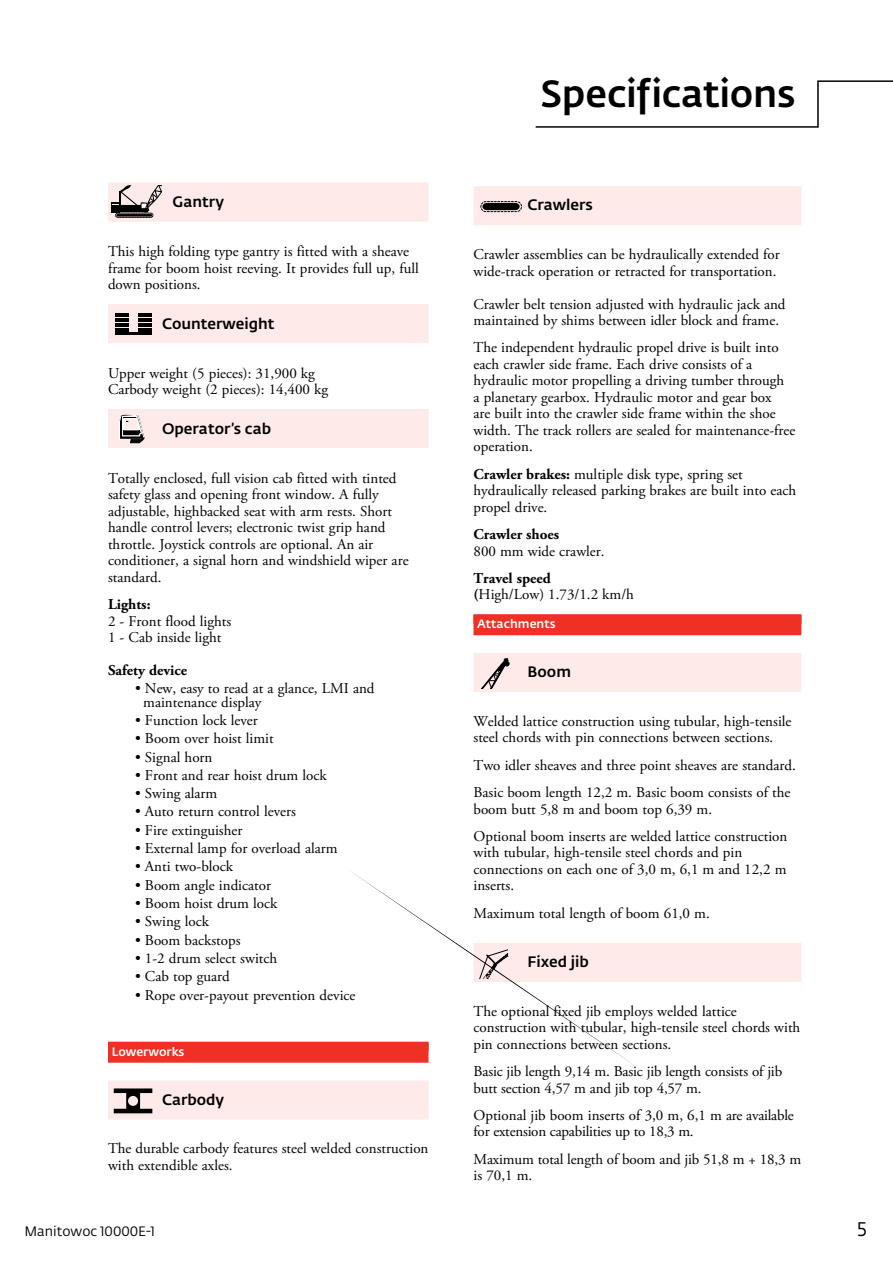
<style>
.page{position:relative;width:893px;height:1263px;background:#fff}
.page>*{position:absolute;margin:0;border:0;box-sizing:border-box;transform-origin:0 0}
.t1{font:500 37.5px "Fedra Sans Pro";letter-spacing:-.005em;color:#000}
.t2{font:19.5px "Fedra Sans Pro";color:#000}
.t3{font:15px/16.5px "Adobe Garamond Pro";color:#000}
.t4{font:500 15px "Fedra Sans Pro";color:#000}
.t5{font:700 15px "Adobe Garamond Pro";color:#000}
.t6{font:13.5px "Fedra Sans Pro";color:#000}
.t7{font:500 12px "Fedra Sans Pro";color:#fff}
.s1{font-weight:700}
</style>
<div class="page">
<svg style="left:535px;top:80px;width:358px;height:48px"></svg>
<div style="left:108px;top:183px;width:321px;height:39px;background:#fdeae9"></div>
<div style="left:108px;top:304px;width:321px;height:39px;background:#fdeae9"></div>
<div style="left:108px;top:409px;width:321px;height:39px;background:#fdeae9"></div>
<div style="left:108px;top:1042px;width:321px;height:21px;background:#ee3124"></div>
<div style="left:108px;top:1080px;width:321px;height:24px;background:#fdeae9"></div>
<div style="left:108px;top:1104px;width:321px;height:15px;background:#fdeae9"></div>
<hr style="left:116px;top:214px;width:36px;height:3px;background:#000">
<div style="left:115px;top:213px;width:38px;height:5px;border:1px dashed #000;border-radius:2px"></div>
<svg style="left:112px;top:185px;width:49px;height:28px"></svg>
<hr style="left:115px;top:332px;width:37px;height:2px;background:#000">
<hr style="left:115px;top:328px;width:14px;height:3px;background:#000">
<hr style="left:138px;top:328px;width:14px;height:3px;background:#000">
<hr style="left:115px;top:323px;width:14px;height:4px;background:#000">
<hr style="left:138px;top:323px;width:14px;height:4px;background:#000">
<hr style="left:115px;top:318px;width:14px;height:4px;background:#000">
<hr style="left:138px;top:318px;width:14px;height:4px;background:#000">
<hr style="left:115px;top:314px;width:14px;height:3px;background:#000">
<hr style="left:138px;top:314px;width:14px;height:3px;background:#000">
<svg style="left:119px;top:415px;width:25px;height:28px"></svg>
<svg style="left:114px;top:1088px;width:38px;height:25px"></svg>
<div style="left:473px;top:186px;width:328px;height:24px;background:#fdeae9"></div>
<div style="left:473px;top:210px;width:328px;height:15px;background:#fdeae9"></div>
<div style="left:473px;top:614px;width:328px;height:21px;background:#ee3124"></div>
<div style="left:473px;top:653px;width:328px;height:24px;background:#fdeae9"></div>
<div style="left:473px;top:677px;width:328px;height:15px;background:#fdeae9"></div>
<div style="left:473px;top:943px;width:328px;height:24px;background:#fdeae9"></div>
<div style="left:473px;top:967px;width:328px;height:15px;background:#fdeae9"></div>
<div style="left:480px;top:201px;width:42px;height:11px;border:1px dashed #000;border-radius:5px"></div>
<svg style="left:482px;top:203px;width:38px;height:7px"></svg>
<svg style="left:481px;top:658px;width:28px;height:30px"></svg>
<svg style="left:479px;top:949px;width:30px;height:30px"></svg>
<p class="t4" style="left:173px;top:193px;width:53px">Gantry</p>
<p class="t3" style="left:108px;top:244px;width:312px">This high folding type gantry is fitted with a sheave frame for boom hoist reeving. It provides full up, full down positions.</p>
<p class="t4" style="left:162px;top:314px;width:114px">Counterweight</p>
<p class="t3" style="left:108px;top:365px;width:222px">Upper weight (5 pieces): 31,900 kg<br>Carbody weight (2 pieces): 14,400 kg</p>
<p class="t4" style="left:162px;top:419px;width:110px">Operator’s cab</p>
<p class="t3" style="left:108px;top:470px;width:302px">Totally enclosed, full vision cab fitted with tinted safety glass and opening front window. A fully adjustable, highbacked seat with arm rests. Short handle control levers; electronic twist grip hand throttle. Joystick controls are optional. An air conditioner, a signal horn and windshield wiper are standard.</p>
<p class="t5" style="left:108px;top:596px;width:44px">Lights:</p>
<p class="t3" style="left:108px;top:613px;width:125px">2 - Front flood lights<br>1 - Cab inside light</p>
<p class="t5" style="left:108px;top:661px;width:81px">Safety device</p>
<p class="t3" style="left:143px;top:682px;width:233px;line-height:13.5px;text-indent:-8px">• New, easy to read at a glance, LMI and maintenance display</p>
<p class="t3" style="left:135px;top:712px;width:124px">• Function lock lever</p>
<p class="t3" style="left:135px;top:731px;width:140px">• Boom over hoist limit</p>
<p class="t3" style="left:135px;top:749px;width:79px">• Signal horn</p>
<p class="t3" style="left:135px;top:767px;width:193px">• Front and rear hoist drum lock</p>
<p class="t3" style="left:135px;top:786px;width:84px">• Swing alarm</p>
<p class="t3" style="left:135px;top:804px;width:162px">• Auto return control levers</p>
<p class="t3" style="left:135px;top:822px;width:109px">• Fire extinguisher</p>
<p class="t3" style="left:135px;top:841px;width:204px">• External lamp for overload alarm</p>
<p class="t3" style="left:135px;top:859px;width:100px">• Anti two-block</p>
<p class="t3" style="left:135px;top:877px;width:138px">• Boom angle indicator</p>
<p class="t3" style="left:135px;top:895px;width:144px">• Boom hoist drum lock</p>
<p class="t3" style="left:135px;top:914px;width:75px">• Swing lock</p>
<p class="t3" style="left:135px;top:932px;width:107px">• Boom backstops</p>
<p class="t3" style="left:135px;top:950px;width:144px">• 1-2 drum select switch</p>
<p class="t3" style="left:135px;top:969px;width:96px">• Cab top guard</p>
<p class="t3" style="left:135px;top:987px;width:222px">• Rope over-payout prevention device</p>
<p class="t7" style="left:112px;top:1044px;width:74px">Lowerworks</p>
<p class="t4" style="left:162px;top:1090px;width:64px">Carbody</p>
<p class="t3" style="left:108px;top:1141px;width:322px">The durable carbody features steel welded construction with extendible axles.</p>
<h1 class="t1" style="left:540px;top:70px;width:257px">Specifications</h1>
<p class="t4" style="left:527px;top:196px;width:67px">Crawlers</p>
<p class="t3" style="left:473px;top:247px;width:308px">Crawler assemblies can be hydraulically extended for wide-track operation or retracted for transportation.</p>
<p class="t3" style="left:473px;top:296px;width:314px">Crawler belt tension adjusted with hydraulic jack and maintained by shims between idler block and frame.</p>
<p class="t3" style="left:473px;top:340px;width:323px">The independent hydraulic propel drive is built into each crawler side frame. Each drive consists of a hydraulic motor propelling a driving tumber through<br>a planetary gearbox. Hydraulic motor and gear box<br>are built into the crawler side frame within the shoe width. The track rollers are sealed for maintenance-free operation.</p>
<p class="t3" style="left:473px;top:466px;width:324px"><span class="s1">Crawler brakes:</span> multiple disk type, spring set hydraulically released parking brakes are built into each propel drive.</p>
<p class="t5" style="left:473px;top:525px;width:87px">Crawler shoes</p>
<p class="t3" style="left:473px;top:543px;width:133px">800 mm wide crawler.</p>
<p class="t3" style="left:473px;top:570px;width:162px"><span class="s1">Travel speed<br>(</span>High/Low) 1.73/1.2 km/h</p>
<p class="t7" style="left:477px;top:617px;width:80px">Attachments</p>
<p class="t4" style="left:527px;top:662px;width:45px">Boom</p>
<p class="t3" style="left:473px;top:713px;width:320px">Welded lattice construction using tubular, high-tensile steel chords with pin connections between sections.</p>
<p class="t3" style="left:473px;top:752px;width:324px;line-height:27.3px">Two idler sheaves and three point sheaves are standard.<br>Basic boom length 12,2 m. Basic boom consists of the</p>
<p class="t3" style="left:473px;top:796px;width:315px;line-height:27.3px">boom butt 5,8 m and boom top 6,39 m.<br>Optional boom inserts are welded lattice construction</p>
<p class="t3" style="left:473px;top:845px;width:314px">with tubular, high-tensile steel chords and pin connections on each one of 3,0 m, 6,1 m and 12,2 m inserts.</p>
<p class="t3" style="left:473px;top:905px;width:238px">Maximum total length of boom 61,0 m.</p>
<p class="t4" style="left:527px;top:952px;width:63px">Fixed jib</p>
<p class="t3" style="left:473px;top:1003px;width:328px">The optional fixed jib employs welded lattice construction with tubular, high-tensile steel chords with pin connections between sections.</p>
<p class="t3" style="left:473px;top:1063px;width:310px">Basic jib length 9,14 m. Basic jib length consists of jib butt section 4,57 m and jib top 4,57 m.</p>
<p class="t3" style="left:473px;top:1107px;width:322px">Optional jib boom inserts of 3,0 m, 6,1 m are available for extension capabilities up to 18,3 m.</p>
<p class="t3" style="left:473px;top:1151px;width:329px">Maximum total length of boom and jib 51,8 m + 18,3 m is 70,1 m.</p>
<p class="t6" style="left:24px;top:1223px;width:132px">Manitowoc 10000E-1</p>
<h2 class="t2" style="left:857px;top:1217px;width:12px">5</h2>
</div>
